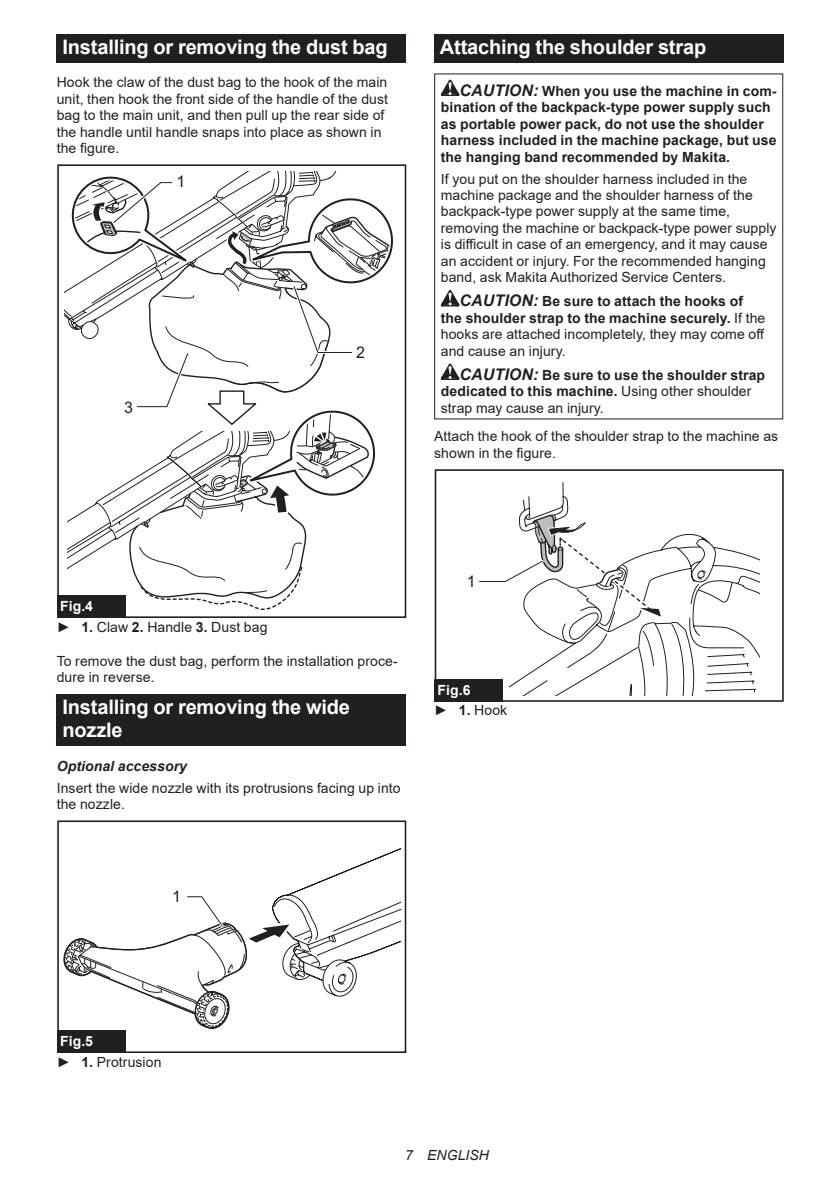
<style>
.page{position:relative;width:840px;height:1191px;background:#fff}
.page>*{position:absolute;margin:0;border:0;box-sizing:border-box;transform-origin:0 0}
.t1{font:700 20px/23.4px "Arial";letter-spacing:-.01em;color:#fff}
.t2{font:16px "Arial";color:#221f1f}
.t3{font:14px/16.4px "Arial";letter-spacing:.005em;color:#221f1f}
.t4{font:700 14px/16.4px "Arial";letter-spacing:.005em;color:#221f1f}
.t5{font:italic 700 14px "Arial";letter-spacing:.005em;color:#221f1f}
.t6{font:700 14px/20.2px "Arial";color:#fff}
.t7{font:italic 14px "Arial";letter-spacing:.005em;color:#221f1f}
.s1{font-style:italic;font-size:16px}
.s2{font-weight:700;font-style:italic;font-size:16px}
.s3{font-weight:700}
.s4{font-weight:400}
.s5{font-weight:700;color:#fff}
.s6{font-weight:400;color:#221f1f}
.s7{color:#221f1f}
</style>
<div class="page">
<div style="left:57px;top:34px;width:348px;height:29px;background:#221f1f"></div>
<div style="left:57px;top:164px;width:349px;height:454px;border:2px solid #221f1f"></div>
<svg style="left:64px;top:171px;width:329px;height:441px"></svg>
<div style="left:57px;top:595px;width:68px;height:23px;background:#221f1f"></div>
<div style="left:57px;top:694px;width:348px;height:51px;background:#221f1f"></div>
<svg style="left:125px;top:1030px;width:1px;height:20px"></svg>
<div style="left:57px;top:820px;width:349px;height:233px;border:2px solid #221f1f"></div>
<svg style="left:63px;top:848px;width:337px;height:181px"></svg>
<div style="left:57px;top:1030px;width:68px;height:23px;background:#221f1f"></div>
<div style="left:434px;top:34px;width:348px;height:29px;background:#221f1f"></div>
<svg style="left:440px;top:80px;width:19px;height:16px"></svg>
<svg style="left:440px;top:290px;width:19px;height:16px"></svg>
<svg style="left:440px;top:363px;width:19px;height:17px"></svg>
<div style="left:434px;top:469px;width:349px;height:233px;border:2px solid #221f1f"></div>
<svg style="left:479px;top:482px;width:280px;height:220px"></svg>
<div style="left:434px;top:679px;width:68px;height:23px;background:#221f1f"></div>
<h1 class="t1" style="left:62px;top:37px;width:327px">Installing or removing the dust bag</h1>
<p class="t3" style="left:57px;top:76px;width:333px">Hook the claw of the dust bag to the hook of the main unit, then hook the front side of the handle of the dust bag to the main unit, and then pull up the rear side of the handle until handle snaps into place as shown in the figure.</p>
<p class="t2" style="left:176px;top:173px;width:10px">1</p>
<p class="t2" style="left:124px;top:398px;width:10px">3</p>
<p class="t2" style="left:356px;top:343px;width:10px">2</p>
<h1 class="t1" style="left:439px;top:37px;width:268px">Attaching the shoulder strap</h1>
<p class="t4" style="left:440px;top:84px;width:337px;text-indent:19px"><span class="s1">CAUTION:</span> When you use the machine in com&shy;bination of the backpack-type power supply such as portable power pack, do not use the shoulder harness included in the machine package, but use the hanging band recommended by Makita.</p>
<p class="t3" style="left:440px;top:170px;width:337px">If you put on the shoulder harness included in the machine package and the shoulder harness of the backpack-type power supply at the same time, removing the machine or backpack-type power supply is difficult in case of an emergency, and it may cause an accident or injury. For the recommended hanging band, ask Makita Authorized Service Centers.</p>
<p class="t3" style="left:440px;top:294px;width:326px;text-indent:19px"><span class="s2">CAUTION:</span> <span class="s3">Be sure to attach the hooks of the shoulder strap to the machine securely.</span> If the hooks are attached incompletely, they may come off and cause an injury.</p>
<p class="t4" style="left:440px;top:368px;width:325px;text-indent:19px"><span class="s1">CAUTION:</span> Be sure to use the shoulder strap dedicated to this machine. <span class="s4">Using other shoulder strap may cause an injury.</span></p>
<p class="t3" style="left:434px;top:429px;width:345px">Attach the hook of the shoulder strap to the machine as shown in the figure.</p>
<p class="t3" style="left:57px;top:596px;width:212px;line-height:20.2px"><span class="s5">Fig.4<br></span>► <span class="s3">1.</span> Claw <span class="s3">2.</span> Handle <span class="s3">3.</span> Dust bag</p>
<p class="t3" style="left:57px;top:654px;width:342px">To remove the dust bag, perform the installation proce&shy;dure in reverse.</p>
<h1 class="t1" style="left:62px;top:697px;width:289px">Installing or removing the wide nozzle</h1>
<p class="t5" style="left:57px;top:760px;width:132px">Optional accessory</p>
<p class="t3" style="left:57px;top:781px;width:345px">Insert the wide nozzle with its protrusions facing up into the nozzle.</p>
<p class="t2" style="left:172px;top:886px;width:10px">1</p>
<p class="t2" style="left:466px;top:572px;width:10px">1</p>
<p class="t6" style="left:434px;top:681px;width:75px">Fig.6<br><span class="s6">►</span> <span class="s7">1.</span> <span class="s6">Hook</span></p>
<p class="t3" style="left:57px;top:1031px;width:106px;line-height:20.2px"><span class="s5">Fig.5<br></span>► <span class="s3">1.</span> Protrusion</p>
<p class="t7" style="left:405px;top:1147px;width:85px">7 ENGLISH</p>
</div>
